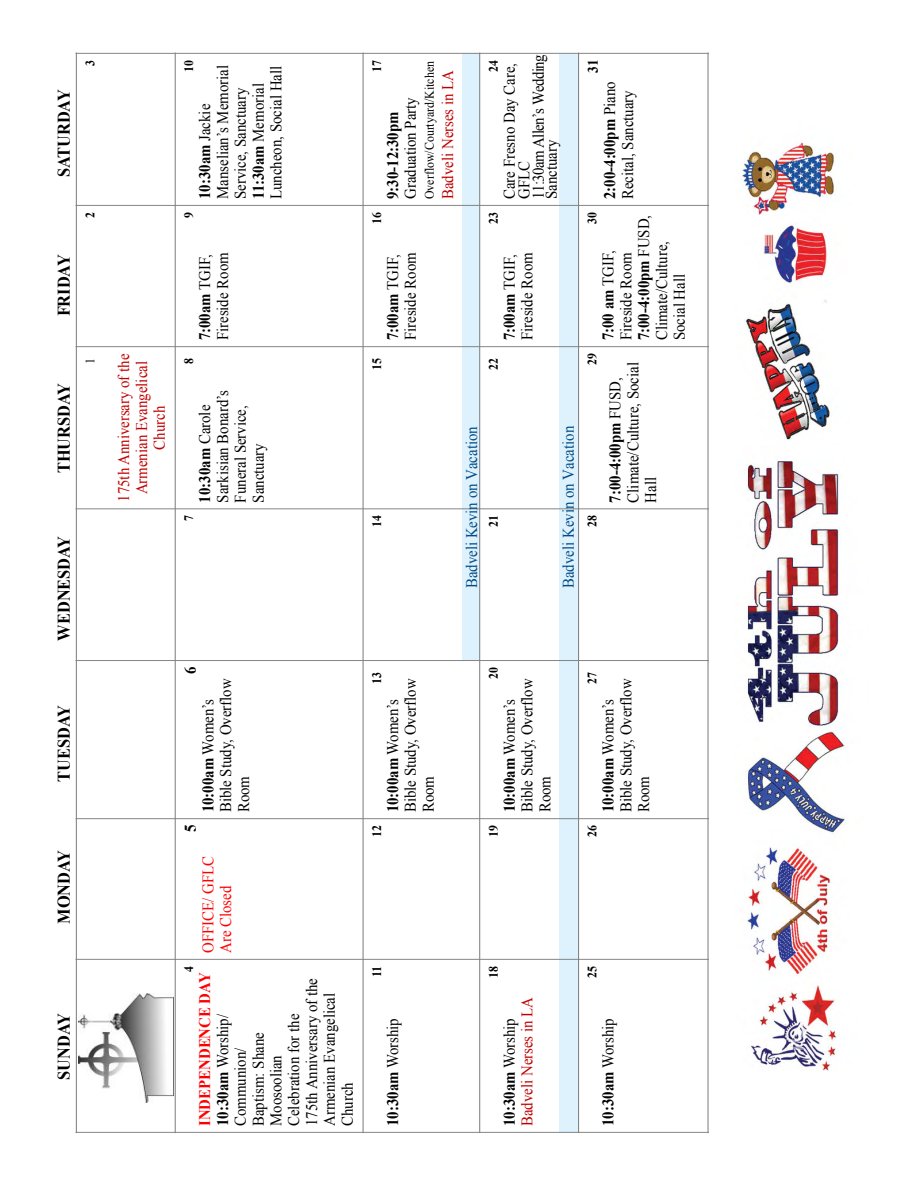
<style>
.page{position:relative;width:918px;height:1188px;background:#fff}
.page>*{position:absolute;margin:0;border:0;box-sizing:border-box;transform-origin:0 0}
.t1{font:700 17.85px "Times New Roman";color:#000;scale:.92 1}
.t2{font:16.2px/17.9px "Times New Roman";color:#000;scale:.92 1}
.t3{font:16.2px/17.9px "Times New Roman";color:#c00000;text-align:center;scale:.92 1}
.t4{font:16.2px "Times New Roman";color:#004b88;scale:.92 1}
.t5{font:700 16.2px "Times New Roman";color:#000;scale:.92 1}
.t6{font:16.2px/17.9px "Times New Roman";color:#f00;scale:.92 1}
.t7{font:700 14.55px "Times New Roman";color:#000;scale:.92 1}
.t8{font:700 12.9px "Times New Roman";color:#000;scale:.92 1}
.t9{font:12.9px "Times New Roman";color:#000;scale:.92 1}
.s1{font-weight:700}
.s2{font-weight:700;color:#f00}
.s3{font-weight:400}
.s4{font-weight:700;color:#000}
.s5{color:#000}
</style>
<div class="page">
<img style="left:706px;top:92px;width:139px;height:980px">
<div style="left:462px;top:53px;width:17px;height:608px;background:#ddf2fc"></div>
<div style="left:560px;top:54px;width:18px;height:1078px;background:#ddf2fc"></div>
<div style="left:710px;top:53px;width:24px;height:1080px;background:#fff"></div>
<hr style="left:76px;top:959px;width:633px;height:1px;background:#808080">
<hr style="left:76px;top:818px;width:633px;height:1px;background:#808080">
<hr style="left:76px;top:660px;width:633px;height:1px;background:#808080">
<hr style="left:76px;top:508px;width:633px;height:1px;background:#808080">
<hr style="left:76px;top:346px;width:633px;height:1px;background:#808080">
<hr style="left:76px;top:205px;width:633px;height:1px;background:#808080">
<hr style="left:175px;top:53px;width:1px;height:1080px;background:#808080">
<hr style="left:363px;top:53px;width:1px;height:1080px;background:#808080">
<hr style="left:479px;top:53px;width:1px;height:1080px;background:#808080">
<hr style="left:578px;top:53px;width:1px;height:1080px;background:#808080">
<hr style="left:76px;top:1132px;width:633px;height:1px;background:#808080">
<hr style="left:76px;top:53px;width:633px;height:1px;background:#808080">
<hr style="left:76px;top:53px;width:1px;height:1080px;background:#808080">
<hr style="left:708px;top:53px;width:1px;height:1080px;background:#808080">
<img style="left:78px;top:993px;width:96px;height:109px">
<p class="t1" style="left:51px;top:177px;width:97px;rotate:-90deg">SATURDAY</p>
<p class="t1" style="left:51px;top:316px;width:69px;rotate:-90deg">FRIDAY</p>
<p class="t1" style="left:51px;top:473px;width:100px;rotate:-90deg">THURSDAY</p>
<p class="t1" style="left:51px;top:641px;width:115px;rotate:-90deg">WEDNESDAY</p>
<p class="t8" style="left:81px;top:66px;width:8px;rotate:-90deg">3</p>
<p class="t8" style="left:81px;top:218px;width:8px;rotate:-90deg">2</p>
<p class="t9" style="left:81px;top:364px;width:8px;rotate:-90deg">1</p>
<p class="t3" style="left:115px;top:502px;width:162px;rotate:-90deg">175th Anniversary of the<br>Armenian Evangelical<br>Church</p>
<p class="t1" style="left:51px;top:782px;width:85px;rotate:-90deg">TUESDAY</p>
<p class="t1" style="left:51px;top:924px;width:82px;rotate:-90deg">MONDAY</p>
<p class="t1" style="left:51px;top:1080px;width:74px;rotate:-90deg">SUNDAY</p>
<p class="t8" style="left:180px;top:72px;width:14px;rotate:-90deg">10</p>
<p class="t2" style="left:196px;top:199px;width:147px;rotate:-90deg"><span class="s1">10:30am</span> Jackie<br>Manselian’s Memorial<br>Service, Sanctuary<br><span class="s1">11:30am</span> Memorial<br>Luncheon, Social Hall</p>
<p class="t8" style="left:180px;top:218px;width:8px;rotate:-90deg">9</p>
<p class="t2" style="left:196px;top:340px;width:97px;rotate:-90deg"><span class="s1">7:00am</span> TGIF,<br>Fireside Room</p>
<p class="t8" style="left:180px;top:364px;width:8px;rotate:-90deg">8</p>
<p class="t2" style="left:196px;top:503px;width:124px;rotate:-90deg"><span class="s1">10:30am</span> Carole<br>Sarkisian Bonard’s<br>Funeral Service,<br>Sanctuary</p>
<p class="t8" style="left:180px;top:521px;width:8px;rotate:-90deg">7</p>
<p class="t5" style="left:179px;top:674px;width:10px;rotate:-90deg">6</p>
<p class="t2" style="left:199px;top:812px;width:147px;rotate:-90deg"><span class="s1">10:00am</span> Women’s<br>Bible Study, Overflow<br>Room</p>
<p class="t5" style="left:179px;top:832px;width:10px;rotate:-90deg">5</p>
<p class="t6" style="left:199px;top:953px;width:107px;rotate:-90deg">OFFICE/ GFLC<br>Are Closed</p>
<p class="t8" style="left:180px;top:972px;width:8px;rotate:-90deg">4</p>
<p class="t2" style="left:196px;top:1126px;width:168px;rotate:-90deg"><span class="s2">INDEPENDENCE DAY<br></span><span class="s1">10:30am</span> Worship/<br>Communion/<br>Baptism: Shane<br>Moosoolian<br>Celebration for the<br>175th Anniversary of the<br>Armenian Evangelical<br>Church</p>
<p class="t8" style="left:368px;top:72px;width:14px;rotate:-90deg">17</p>
<p class="t9" style="left:421px;top:199px;width:151px;rotate:-90deg">Overflow/Courtyard/Kitchen</p>
<p class="t3" style="left:439px;top:199px;width:142px;rotate:-90deg">Badveli Nerses in LA</p>
<p class="t2" style="left:401px;top:199px;width:112px;rotate:-90deg">Graduation Party</p>
<p class="t5" style="left:382px;top:199px;width:97px;rotate:-90deg">9:30-12:30pm</p>
<p class="t8" style="left:368px;top:224px;width:14px;rotate:-90deg">16</p>
<p class="t2" style="left:384px;top:340px;width:97px;rotate:-90deg"><span class="s1">7:00am</span> TGIF,<br>Fireside Room</p>
<p class="t8" style="left:368px;top:370px;width:14px;rotate:-90deg">15</p>
<p class="t8" style="left:485px;top:72px;width:14px;rotate:-90deg">24</p>
<p class="t2" style="left:502px;top:199px;width:159px;line-height:14.5px;rotate:-90deg">Care Fresno Day Care,<br>GFLC<br>11:30am Allen’s Wedding</p>
<p class="t2" style="left:542px;top:199px;width:66px;rotate:-90deg">Sanctuary</p>
<p class="t8" style="left:485px;top:224px;width:14px;rotate:-90deg">23</p>
<p class="t2" style="left:500px;top:340px;width:97px;rotate:-90deg"><span class="s1">7:00am</span> TGIF,<br>Fireside Room</p>
<p class="t8" style="left:485px;top:370px;width:14px;rotate:-90deg">22</p>
<p class="t8" style="left:368px;top:527px;width:14px;rotate:-90deg">14</p>
<p class="t4" style="left:461px;top:588px;width:178px;rotate:-90deg">Badveli Kevin on Vacation</p>
<p class="t4" style="left:557px;top:588px;width:178px;rotate:-90deg">Badveli Kevin on Vacation</p>
<p class="t8" style="left:485px;top:527px;width:14px;rotate:-90deg">21</p>
<p class="t7" style="left:583px;top:73px;width:16px;rotate:-90deg">31</p>
<p class="t2" style="left:601px;top:199px;width:129px;rotate:-90deg"><span class="s1">2:00-4:00pm</span> Piano<br>Recital, Sanctuary</p>
<p class="t8" style="left:583px;top:224px;width:14px;rotate:-90deg">30</p>
<p class="t2" style="left:599px;top:340px;width:138px;rotate:-90deg"><span class="s1">7:00 am</span> TGIF,<br>Fireside Room<br><span class="s1">7:00-4:00pm</span> FUSD,<br>Climate/Culture,<br>Social Hall</p>
<p class="t8" style="left:583px;top:365px;width:14px;rotate:-90deg">29</p>
<p class="t8" style="left:583px;top:527px;width:14px;rotate:-90deg">28</p>
<p class="t2" style="left:606px;top:503px;width:154px;rotate:-90deg"><span class="s1">7:00-4:00pm</span> FUSD,<br>Climate/Culture, Social<br>Hall</p>
<p class="t8" style="left:368px;top:684px;width:14px;rotate:-90deg">13</p>
<p class="t2" style="left:384px;top:812px;width:147px;rotate:-90deg"><span class="s1">10:00am</span> Women’s<br>Bible Study, Overflow<br>Room</p>
<p class="t8" style="left:485px;top:679px;width:14px;rotate:-90deg">20</p>
<p class="t2" style="left:500px;top:812px;width:147px;rotate:-90deg"><span class="s1">10:00am</span> Women’s<br>Bible Study, Overflow<br>Room</p>
<p class="t8" style="left:583px;top:684px;width:14px;rotate:-90deg">27</p>
<p class="t2" style="left:599px;top:812px;width:147px;rotate:-90deg"><span class="s1">10:00am</span> Women’s<br>Bible Study, Overflow<br>Room</p>
<p class="t8" style="left:368px;top:837px;width:14px;rotate:-90deg">12</p>
<p class="t8" style="left:485px;top:837px;width:14px;rotate:-90deg">19</p>
<p class="t8" style="left:583px;top:837px;width:14px;rotate:-90deg">26</p>
<p class="t8" style="left:368px;top:977px;width:14px;rotate:-90deg">11</p>
<p class="t5" style="left:382px;top:1126px;width:119px;rotate:-90deg">10:30am <span class="s3">Worship</span></p>
<p class="t8" style="left:485px;top:978px;width:14px;rotate:-90deg">18</p>
<p class="t3" style="left:500px;top:1126px;width:142px;text-align:left;rotate:-90deg"><span class="s4">10:30am</span> <span class="s5">Worship<br></span>Badveli Nerses in LA</p>
<p class="t8" style="left:583px;top:978px;width:14px;rotate:-90deg">25</p>
<p class="t5" style="left:597px;top:1126px;width:119px;rotate:-90deg">10:30am <span class="s3">Worship</span></p>
</div>
